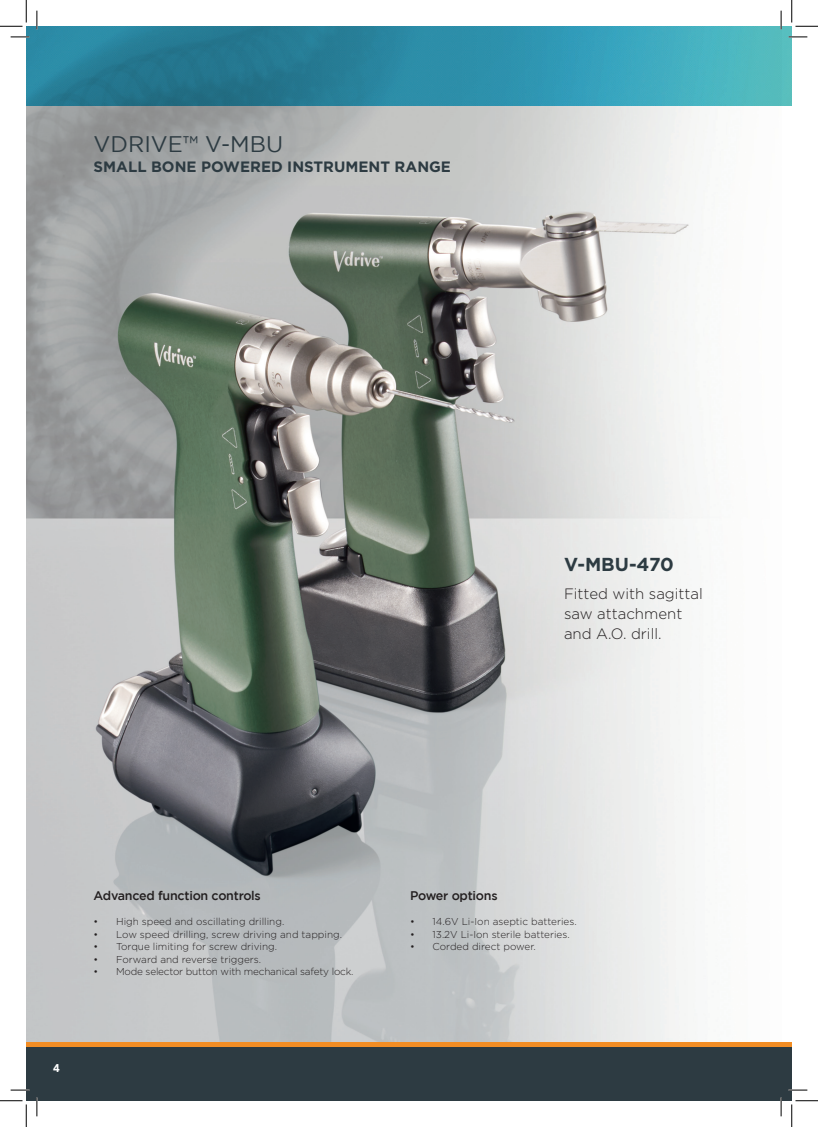
<style>
.page{position:relative;width:818px;height:1127px;background:#fff}
.page>*{position:absolute;margin:0;border:0;box-sizing:border-box;transform-origin:0 0}
.t1{font:22.5px "Gotham";color:#2d3b42}
.t2{font:700 18.75px "Gotham";letter-spacing:-.01em;color:#2d3b42}
.t3{font:300 15px/20px "Gotham";color:#231f20}
.t4{font:700 15px "Gotham";color:#2d3b42}
.t5{font:500 12.5px "Gotham";letter-spacing:-.02em;color:#231f20}
.t6{font:900 11.25px "Avenir";color:#fff}
.t7{font:300 10px "Gotham";color:#231f20}
.t8{font:300 10px "Gotham";letter-spacing:-.02em;color:#231f20}
</style>
<div class="page">
<img style="left:26px;top:106px;width:678px;height:936px">
<div style="left:26px;top:1044px;width:766px;height:56px;background:#2d3b42"></div>
<hr style="left:26px;top:1042px;width:766px;height:4px;background:#f28d24">
<img style="left:26px;top:26px;width:766px;height:80px">
<svg style="left:11px;top:36px;width:18px;height:2px"></svg>
<svg style="left:788px;top:36px;width:19px;height:2px"></svg>
<svg style="left:11px;top:1089px;width:18px;height:1px"></svg>
<svg style="left:788px;top:1089px;width:19px;height:1px"></svg>
<svg style="left:36px;top:11px;width:2px;height:18px"></svg>
<svg style="left:36px;top:1097px;width:2px;height:18px"></svg>
<svg style="left:780px;top:11px;width:2px;height:18px"></svg>
<svg style="left:780px;top:1097px;width:2px;height:18px"></svg>
<svg style="left:0;top:0;width:27px;height:27px"></svg>
<svg style="left:0;top:1100px;width:27px;height:26px"></svg>
<svg style="left:791px;top:0;width:27px;height:27px"></svg>
<svg style="left:791px;top:1100px;width:27px;height:26px"></svg>
<p class="t1" style="left:94px;top:132px;width:191px">VDRIVE™ V-MBU</p>
<p class="t4" style="left:94px;top:158px;width:359px">SMALL BONE POWERED INSTRUMENT RANGE</p>
<p class="t2" style="left:564px;top:553px;width:111px">V-MBU-470</p>
<p class="t3" style="left:564px;top:582px;width:140px">Fitted with sagittal saw attachment and A.O. drill.</p>
<p class="t5" style="left:94px;top:888px;width:169px">Advanced function controls</p>
<p class="t7" style="left:94px;top:915px;width:192px">• High speed and oscillating drilling.</p>
<p class="t7" style="left:94px;top:927px;width:250px">• Low speed drilling, screw driving and tapping.</p>
<p class="t7" style="left:94px;top:940px;width:185px">• Torque limiting for screw driving.</p>
<p class="t7" style="left:94px;top:952px;width:169px">• Forward and reverse triggers.</p>
<p class="t8" style="left:94px;top:965px;width:261px">• Mode selector button with mechanical safety lock.</p>
<p class="t6" style="left:53px;top:1058px;width:8px">4</p>
<p class="t5" style="left:410px;top:888px;width:89px">Power options</p>
<p class="t7" style="left:410px;top:915px;width:168px">• 14.6V Li-Ion aseptic batteries.</p>
<p class="t7" style="left:410px;top:927px;width:161px">• 13.2V Li-Ion sterile batteries.</p>
<p class="t7" style="left:410px;top:940px;width:127px">• Corded direct power.</p>
</div>
